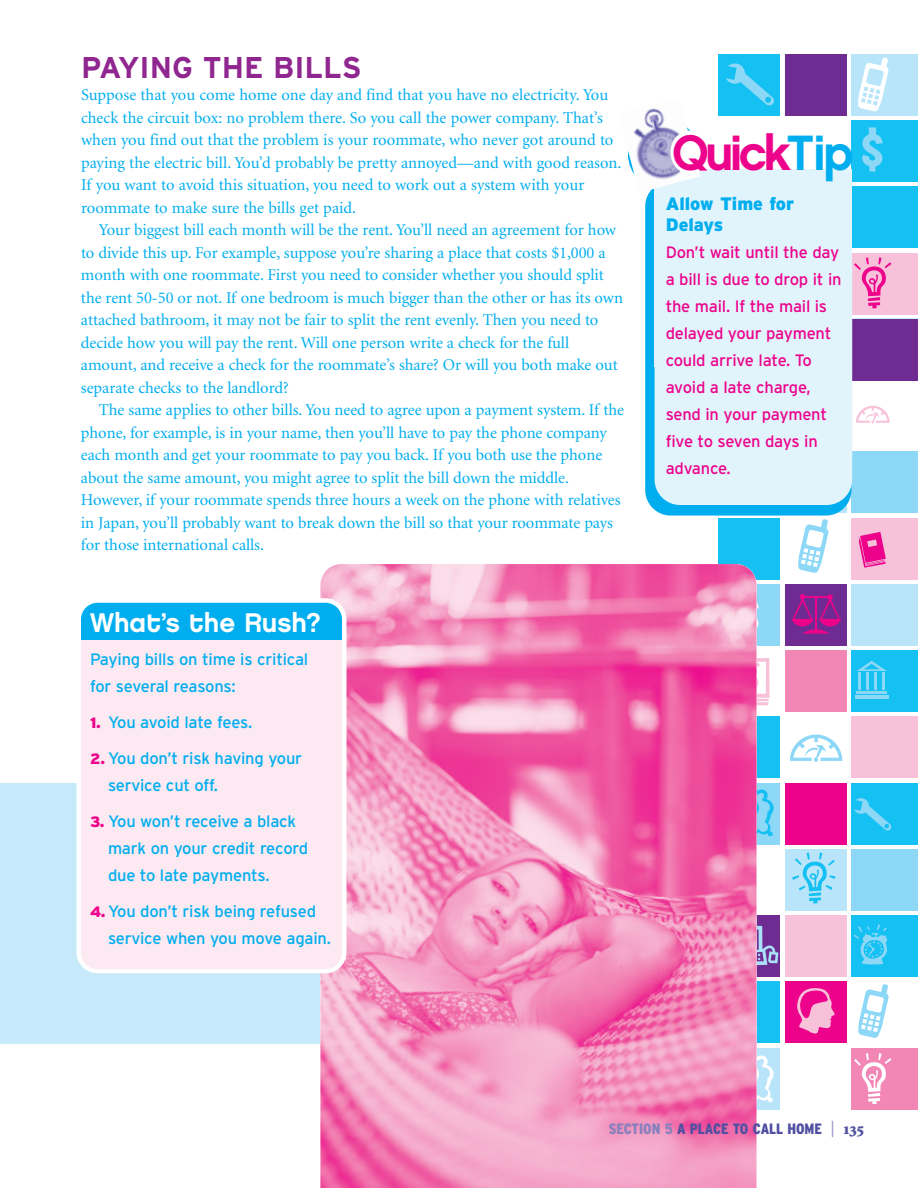
<style>
.page{position:relative;width:918px;height:1188px;background:#fff}
.page>*{position:absolute;margin:0;border:0;box-sizing:border-box;transform-origin:0 0}
.t1{font:49.5px "Chalet New York Nineteen Eighty";letter-spacing:-.075em;color:#ed028c}
.t2{font:700 30px "Interstate";color:#90268f}
.t3{font:27px "Chalet New York Nineteen Eighty";color:#fff}
.t4{font:900 18px/21px "Interstate";color:#00aeef}
.t5{font:16.5px/22.5px "Minion";letter-spacing:-.005em;color:#00aeef}
.t6{font:16.5px/27px "Interstate";letter-spacing:-.015em;color:#00aeef}
.t7{font:16.5px/27px "Interstate";letter-spacing:-.015em;color:#ed028c}
.t8{font:900 condensed 15px "Interstate";color:#504fa1}
.s1{font-weight:900;font-size:15px;color:#ed028c}
.s2{color:#00aeef}
.s3{color:#8781bd}
.s4{font-weight:300;font-stretch:normal;font-size:16.5px;color:#9a94c8}
</style>
<div class="page">
<div style="left:0;top:783px;width:888px;height:261px;background:#c6eafa"></div>
<div style="left:718px;top:54px;width:200px;height:1058px;background:#fff"></div>
<div style="left:719px;top:54px;width:61px;height:62px;background:#15c0f2"></div>
<div style="left:719px;top:518px;width:61px;height:61px;background:#15c0f2"></div>
<div style="left:719px;top:584px;width:61px;height:62px;background:#8dd7f7"></div>
<div style="left:785px;top:650px;width:61px;height:62px;background:#f287b6"></div>
<div style="left:719px;top:717px;width:61px;height:61px;background:#15c0f2"></div>
<div style="left:719px;top:783px;width:61px;height:61px;background:#8dd7f7"></div>
<div style="left:785px;top:783px;width:61px;height:61px;background:#ed028c"></div>
<div style="left:785px;top:849px;width:61px;height:62px;background:#b9e5fa"></div>
<div style="left:785px;top:915px;width:61px;height:62px;background:#f7c1d9"></div>
<div style="left:719px;top:982px;width:61px;height:61px;background:#15c0f2"></div>
<div style="left:785px;top:982px;width:61px;height:61px;background:#ed028c"></div>
<div style="left:719px;top:1048px;width:61px;height:61px;background:#b9e5fa"></div>
<div style="left:851px;top:54px;width:67px;height:62px;background:#b9e5fa"></div>
<div style="left:851px;top:120px;width:67px;height:62px;background:#15c0f2"></div>
<div style="left:851px;top:187px;width:67px;height:61px;background:#15c0f2"></div>
<div style="left:851px;top:253px;width:67px;height:61px;background:#f7c1d9"></div>
<div style="left:851px;top:452px;width:67px;height:61px;background:#8dd7f7"></div>
<div style="left:851px;top:518px;width:67px;height:61px;background:#f7c1d9"></div>
<div style="left:851px;top:584px;width:67px;height:62px;background:#b9e5fa"></div>
<div style="left:851px;top:650px;width:67px;height:62px;background:#15c0f2"></div>
<div style="left:851px;top:717px;width:67px;height:61px;background:#f7c1d9"></div>
<div style="left:851px;top:783px;width:67px;height:61px;background:#15c0f2"></div>
<div style="left:851px;top:849px;width:67px;height:62px;background:#8dd7f7"></div>
<div style="left:851px;top:915px;width:67px;height:62px;background:#15c0f2"></div>
<div style="left:851px;top:1048px;width:67px;height:61px;background:#f287b6"></div>
<div style="left:852px;top:319px;width:66px;height:61px;background:#6e2b91"></div>
<div style="left:785px;top:54px;width:61px;height:62px;background:#6e2b91"></div>
<svg style="left:862px;top:127px;width:21px;height:45px"></svg>
<svg style="left:757px;top:603px;width:2px;height:25px"></svg>
<svg style="left:854px;top:924px;width:34px;height:40px"></svg>
<svg style="left:726px;top:63px;width:48px;height:43px"></svg>
<svg style="left:854px;top:798px;width:38px;height:33px"></svg>
<svg style="left:757px;top:658px;width:13px;height:47px"></svg>
<svg style="left:854px;top:257px;width:37px;height:51px"></svg>
<svg style="left:854px;top:1053px;width:37px;height:51px"></svg>
<svg style="left:792px;top:853px;width:43px;height:50px"></svg>
<svg style="left:797px;top:988px;width:38px;height:46px"></svg>
<svg style="left:858px;top:57px;width:31px;height:55px"></svg>
<svg style="left:798px;top:519px;width:31px;height:54px"></svg>
<svg style="left:858px;top:984px;width:31px;height:54px"></svg>
<svg style="left:757px;top:915px;width:23px;height:62px"></svg>
<svg style="left:859px;top:532px;width:27px;height:36px"></svg>
<hr style="left:858px;top:673px;width:3px;height:17px;background:#8dd7f7">
<hr style="left:866px;top:673px;width:3px;height:17px;background:#8dd7f7">
<hr style="left:874px;top:673px;width:3px;height:17px;background:#8dd7f7">
<hr style="left:882px;top:673px;width:3px;height:17px;background:#8dd7f7">
<hr style="left:857px;top:691px;width:30px;height:3px;background:#8dd7f7">
<hr style="left:855px;top:696px;width:34px;height:3px;background:#8dd7f7">
<svg style="left:857px;top:661px;width:30px;height:10px"></svg>
<svg style="left:785px;top:584px;width:61px;height:62px;background:#822490"></svg>
<svg style="left:856px;top:406px;width:34px;height:18px"></svg>
<svg style="left:790px;top:735px;width:52px;height:27px"></svg>
<svg style="left:757px;top:1055px;width:17px;height:47px"></svg>
<svg style="left:757px;top:789px;width:17px;height:47px"></svg>
<img style="left:320px;top:564px;width:437px;height:624px">
<div style="left:645px;top:181px;width:206px;height:335px;background:#00aeef;border-radius:26px"></div>
<div style="left:655px;top:242px;width:197px;height:263px;background:#e1f4fc;border-radius:26px"></div>
<div style="left:655px;top:169px;width:197px;height:197px;background:#e1f4fc"></div>
<img style="left:628px;top:108px;width:72px;height:84px">
<div style="left:670px;top:131px;width:40px;height:43px;background:#fff;border-radius:50%"></div>
<div style="left:76px;top:598px;width:270px;height:375px;background:#fff;border-radius:21px"></div>
<div style="left:81px;top:603px;width:261px;height:351px;background:#00aeef;border-radius:16px"></div>
<div style="left:81px;top:640px;width:261px;height:166px;background:#fce9f1"></div>
<div style="left:81px;top:777px;width:261px;height:192px;background:#fce9f1;border-radius:16px"></div>
<h2 class="t2" style="left:81px;top:56px;width:282px">PAYING THE BILLS</h2>
<p class="t5" style="left:81px;top:85px;width:542px">Suppose that you come home one day and find that you have no electricity. You check the circuit box: no problem there. So you call the power company. That’s when you find out that the problem is your roommate, who never got around to paying the electric bill. You’d probably be pretty annoyed—and with good reason.<br>If you want to avoid this situation, you need to work out a system with your roommate to make sure the bills get paid.</p>
<p class="t5" style="left:81px;top:220px;width:544px;text-indent:18px">Your biggest bill each month will be the rent. You’ll need an agreement for how to divide this up. For example, suppose you’re sharing a place that costs $1,000 a month with one roommate. First you need to consider whether you should split the rent 50-50 or not. If one bedroom is much bigger than the other or has its own attached bathroom, it may not be fair to split the rent evenly. Then you need to decide how you will pay the rent. Will one person write a check for the full amount, and receive a check for the roommate’s share? Or will you both make out separate checks to the landlord?</p>
<p class="t5" style="left:81px;top:400px;width:545px;text-indent:18px">The same applies to other bills. You need to agree upon a payment system. If the phone, for example, is in your name, then you’ll have to pay the phone company each month and get your roommate to pay you back. If you both use the phone about the same amount, you might agree to split the bill down the middle.<br>However, if your roommate spends three hours a week on the phone with relatives in Japan, you’ll probably want to break down the bill so that your roommate pays for those international calls.</p>
<h3 class="t3" style="left:90px;top:612px;width:232px">What’s the Rush?</h3>
<p class="t6" style="left:90px;top:647px;width:220px">Paying bills on time is critical for several reasons:</p>
<p class="t6" style="left:90px;top:710px;width:164px"><span class="s1">1.</span> You avoid late fees.</p>
<p class="t6" style="left:108px;top:746px;width:196px;text-indent:-18px"><span class="s1">2.</span> You don’t risk having your service cut off.</p>
<p class="t6" style="left:108px;top:809px;width:202px;text-indent:-18px"><span class="s1">3.</span> You won’t receive a black mark on your credit record due to late payments.</p>
<p class="t6" style="left:108px;top:899px;width:224px;text-indent:-18px"><span class="s1">4.</span> You don’t risk being refused service when you move again.</p>
<h1 class="t1" style="left:672px;top:134px;width:183px">Quick<span class="s2">Tip</span></h1>
<p class="t4" style="left:666px;top:194px;width:130px">Allow Time for<br>Delays</p>
<p class="t7" style="left:666px;top:240px;width:177px">Don’t wait until the day a bill is due to drop it in the mail. If the mail is delayed your payment could arrive late. To avoid a late charge, send in your payment five to seven days in advance.</p>
<p class="t8" style="left:609px;top:1123px;width:228px"><span class="s3">SECTION 5</span> A PLACE TO CALL HOME <span class="s4">|</span></p>
</div>
